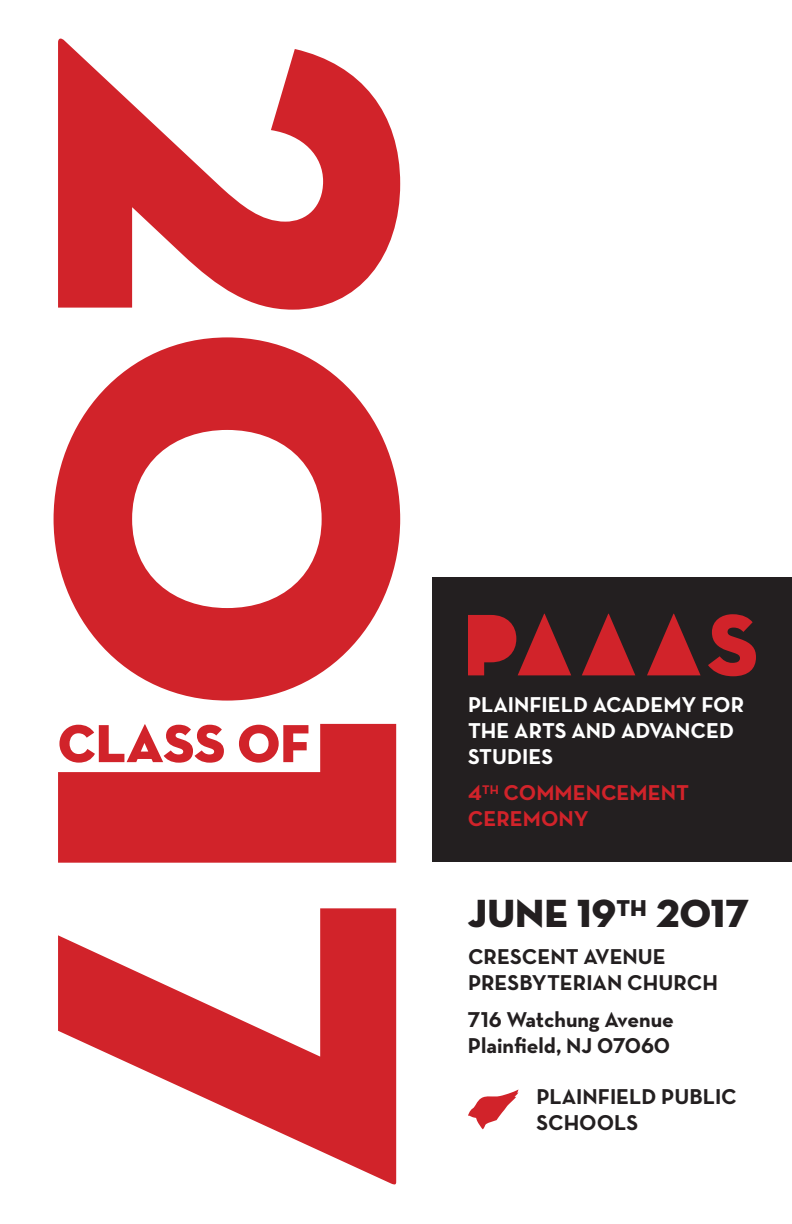
<style>
.page{position:relative;width:792px;height:1224px;background:#fff}
.page>*{position:absolute;margin:0;border:0;box-sizing:border-box;transform-origin:0 0}
.t1{font:497.4px "Neutra Display Titling";color:#d1232a}
.t2{font:54.4px "Neutra Display Titling";color:#d1232a}
.t3{font:40px "Neutra Display Titling";color:#231f20}
.t4{font:700 21.8px/26.2px "Neutra Text";color:#231f20}
.t5{font:700 21.8px/26.2px "Neutra Text";color:#fff}
.t6{font:700 21.8px/26.2px "Neutra Text";color:#d1232a}
.s1{font-family:"Neutra Text Bold Fractions";font-weight:400}
</style>
<div class="page">
<svg style="left:468px;top:1089px;width:51px;height:40px"></svg>
<div style="left:432px;top:578px;width:360px;height:284px;background:#231f20"></div>
<svg style="left:468px;top:614px;width:288px;height:62px"></svg>
<h1 class="t1" style="left:539px;top:37px;width:1152px;rotate:90deg">2017</h1>
<h2 class="t2" style="left:58px;top:710px;width:254px">CLASS OF</h2>
<p class="t5" style="left:468px;top:691px;width:278px">PLAINFIELD ACADEMY FOR<br>THE ARTS AND ADVANCED<br>STUDIES</p>
<p class="t6" style="left:468px;top:779px;width:222px"><span class="s1">4</span><sup>TH</sup> COMMENCEMENT<br>CEREMONY</p>
<h3 class="t3" style="left:468px;top:888px;width:283px">JUNE 19<sup>TH</sup> 2017</h3>
<p class="t4" style="left:468px;top:943px;width:252px">CRESCENT AVENUE<br>PRESBYTERIAN CHURCH</p>
<p class="t4" style="left:468px;top:1006px;width:208px"><span class="s1">716</span> Watchung Avenue<br>Plainfield, NJ <span class="s1">07060</span></p>
<p class="t4" style="left:536px;top:1083px;width:202px">PLAINFIELD PUBLIC<br>SCHOOLS</p>
</div>
